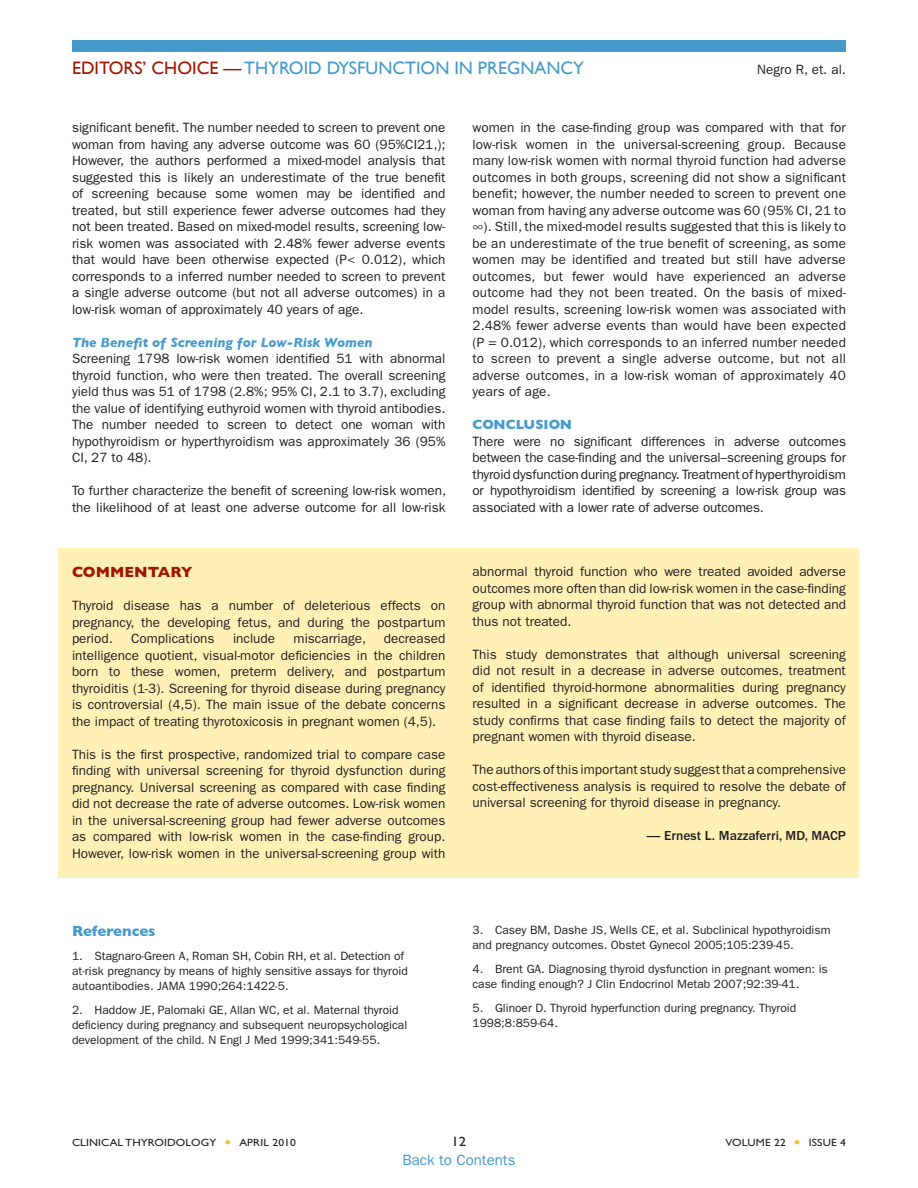
<style>
.page{position:relative;width:918px;height:1188px;background:#fff}
.page>*{position:absolute;margin:0;border:0;box-sizing:border-box;transform-origin:0 0}
.topic_header_page_2{font:18px "Gill Sans";color:#4599cb}
.t1{font:15px "ITC Franklin Gothic Std";color:#4599cb}
.summary{font:700 15px "Gill Sans";color:#a01600}
.commentary_reference{font:700 15px "Gill Sans";color:#4599cb}
.body_summary{font:13.5px/16.5px "ITC Franklin Gothic Std";color:#231f20;text-align:justify}
.Body_Head_3{font:italic 700 13.5px "Gill Sans";color:#4599cb}
.commentary_name{font:500 13.5px "ITC Franklin Gothic Std";color:#231f20}
.topic_header_page_2-2{font:13.5px "ITC Franklin Gothic Std";color:#231f20}
.Body_Head_2{font:700 13.5px "Gill Sans";color:#4599cb}
.t2{font:13.5px "Gill Sans Std";color:#231f20;scale:1.1 1}
.commentary_bullet{font:12px/15px "ITC Franklin Gothic Std";color:#231f20}
.t3{font:10.5px "Gill Sans Std";letter-spacing:.01em;color:#231f20;scale:1.1 1}
.s1{color:#a01600}
.s2{color:#efc02d}
</style>
<div class="page">
<div style="left:58px;top:548px;width:802px;height:330px;background:#fff1b6"></div>
<div style="left:72px;top:40px;width:774px;height:11px;background:#4599cb"></div>
<p class="topic_header_page_2" style="left:72px;top:57px;width:514px"><span class="s1">EDITORS’ CHOICE —</span> THYROID DYSFUNCTION IN PREGNANCY</p>
<p class="topic_header_page_2-2" style="left:757px;top:62px;width:88px">Negro R, et. al.</p>
<p class="body_summary" style="left:72px;top:120px;width:375px">significant benefit. The number needed to screen to prevent one woman from having any adverse outcome was 60 (95%CI21,); However, the authors performed a mixed-model analysis that suggested this is likely an underestimate of the true benefit of screening because some women may be identified and treated, but still experience fewer adverse outcomes had they not been treated. Based on mixed-model results, screening low&shy;risk women was associated with 2. 48% fewer adverse events that would have been otherwise expected (P&lt; 0. 012), which corresponds to a inferred number needed to screen to prevent a single adverse outcome (but not all adverse outcomes) in a low-risk woman of approximately 40 years of age.</p>
<p class="Body_Head_3" style="left:72px;top:334px;width:302px">The Benefit of Screening for Low-Risk Women</p>
<p class="body_summary" style="left:72px;top:351px;width:375px;text-align:left">Screening 1798 low-risk women identified 51 with abnormal thyroid function, who were then treated. The overall screening yield thus was 51 of 1798 (2.8%; 95% CI, 2. 1 to 3. 7), excluding the value of identifying euthyroid women with thyroid antibodies.<br>The number needed to screen to detect one woman with hypothyroidism or hyperthyroidism was approximately 36 (95% CI, 27 to 48).</p>
<p class="body_summary" style="left:72px;top:483px;width:376px">To further characterize the benefit of screening low-risk women, the likelihood of at least one adverse outcome for all low-risk</p>
<p class="summary" style="left:72px;top:563px;width:122px">COMMENTARY</p>
<p class="body_summary" style="left:72px;top:598px;width:375px">Thyroid disease has a number of deleterious effects on pregnancy, the developing fetus, and during the postpartum period.</p>
<p class="body_summary" style="left:131px;top:631px;width:85px">Complications</p>
<p class="body_summary" style="left:233px;top:631px;width:44px">include</p>
<p class="body_summary" style="left:294px;top:631px;width:74px">miscarriage,</p>
<p class="body_summary" style="left:72px;top:631px;width:375px;text-indent:312px">decreased intelligence quotient, visual-motor deficiencies in the children born to these women, preterm delivery, and postpartum thyroiditis (1-3). Screening for thyroid disease during pregnancy is controversial (4,5). The main issue of the debate concerns the impact of treating thyrotoxicosis in pregnant women (4,5).</p>
<p class="body_summary" style="left:72px;top:746px;width:375px;text-align:left">This is the first prospective, randomized trial to compare case finding with universal screening for thyroid dysfunction during pregnancy. Universal screening as compared with case finding did not decrease the rate of adverse outcomes. Low-risk women in the universal-screening group had fewer adverse outcomes as compared with low-risk women in the case-finding group.<br>However, low-risk women in the universal-screening group with</p>
<p class="commentary_reference" style="left:72px;top:922px;width:85px">References</p>
<p class="commentary_bullet" style="left:72px;top:948px;width:337px">1. Stagnaro-Green A, Roman SH, Cobin RH, et al. Detection of at-risk pregnancy by means of highly sensitive assays for thyroid autoantibodies. JAMA 1990;264:1422-5.</p>
<p class="commentary_bullet" style="left:72px;top:1002px;width:337px">2. Haddow JE, Palomaki GE, Allan WC, et al. Maternal thyroid deficiency during pregnancy and subsequent neuropsychological development of the child. N Engl J Med 1999;341:549-55.</p>
<p class="body_summary" style="left:472px;top:120px;width:375px">women in the case-finding group was compared with that for low-risk women in the universal-screening group. Because many low-risk women with normal thyroid function had adverse outcomes in both groups, screening did not show a significant benefit; however, the number needed to screen to prevent one woman from having any adverse outcome was 60 (95% CI, 21 to ∞). Still, the mixed-model results suggested that this is likely to be an underestimate of the true benefit of screening, as some women may be identified and treated but still have adverse outcomes, but fewer would have experienced an adverse outcome had they not been treated. On the basis of mixed&shy;model results, screening low-risk women was associated with</p>
<p class="body_summary" style="left:472px;top:318px;width:375px">2. 48% fewer adverse events than would have been expected (P = 0.012), which corresponds to an inferred number needed to screen to prevent a single adverse outcome, but not all adverse outcomes, in a low-risk woman of approximately 40 years of age.</p>
<p class="Body_Head_2" style="left:472px;top:417px;width:101px">CONCLUSION</p>
<p class="body_summary" style="left:472px;top:433px;width:375px">There were no significant differences in adverse outcomes between the case-finding and the universal–screening groups for thyroid dysfunction during pregnancy. Treatment of hyperthyroidism or hypothyroidism identified by screening a low-risk group was associated with a lower rate of adverse outcomes.</p>
<p class="body_summary" style="left:472px;top:564px;width:375px">abnormal thyroid function who were treated avoided adverse outcomes more often than did low-risk women in the case-finding group with abnormal thyroid function that was not detected and thus not treated.</p>
<p class="body_summary" style="left:472px;top:646px;width:375px">This study demonstrates that although universal screening did not result in a decrease in adverse outcomes, treatment of identified thyroid-hormone abnormalities during pregnancy resulted in a significant decrease in adverse outcomes. The study confirms that case finding fails to detect the majority of pregnant women with thyroid disease.</p>
<p class="body_summary" style="left:472px;top:762px;width:375px">The authors of this important study suggest that a comprehensive cost-effectiveness analysis is required to resolve the debate of universal screening for thyroid disease in pregnancy.</p>
<p class="commentary_name" style="left:647px;top:828px;width:201px">— Ernest L. Mazzaferri, MD, MACP</p>
<p class="commentary_bullet" style="left:472px;top:922px;width:360px">3. Casey BM, Dashe JS, Wells CE, et al. Subclinical hypothyroidism and pregnancy outcomes. Obstet Gynecol 2005;105:239-45.</p>
<p class="commentary_bullet" style="left:472px;top:961px;width:357px">4. Brent GA. Diagnosing thyroid dysfunction in pregnant women: is case finding enough? J Clin Endocrinol Metab 2007;92:39-41.</p>
<p class="commentary_bullet" style="left:472px;top:1000px;width:325px">5. Glinoer D. Thyroid hyperfunction during pregnancy. Thyroid<br>1998;8:859-64.</p>
<p class="t3" style="left:72px;top:1137px;width:205px">CLINICAL THYROIDOLOGY <span class="s2">●</span> APRIL 2010</p>
<p class="t2" style="left:451px;top:1134px;width:15px">12</p>
<p class="t3" style="left:726px;top:1137px;width:111px">VOLUME 22 <span class="s2">●</span> ISSUE 4</p>
<p class="t1" style="left:402px;top:1151px;width:115px">Back to Contents</p>
</div>
